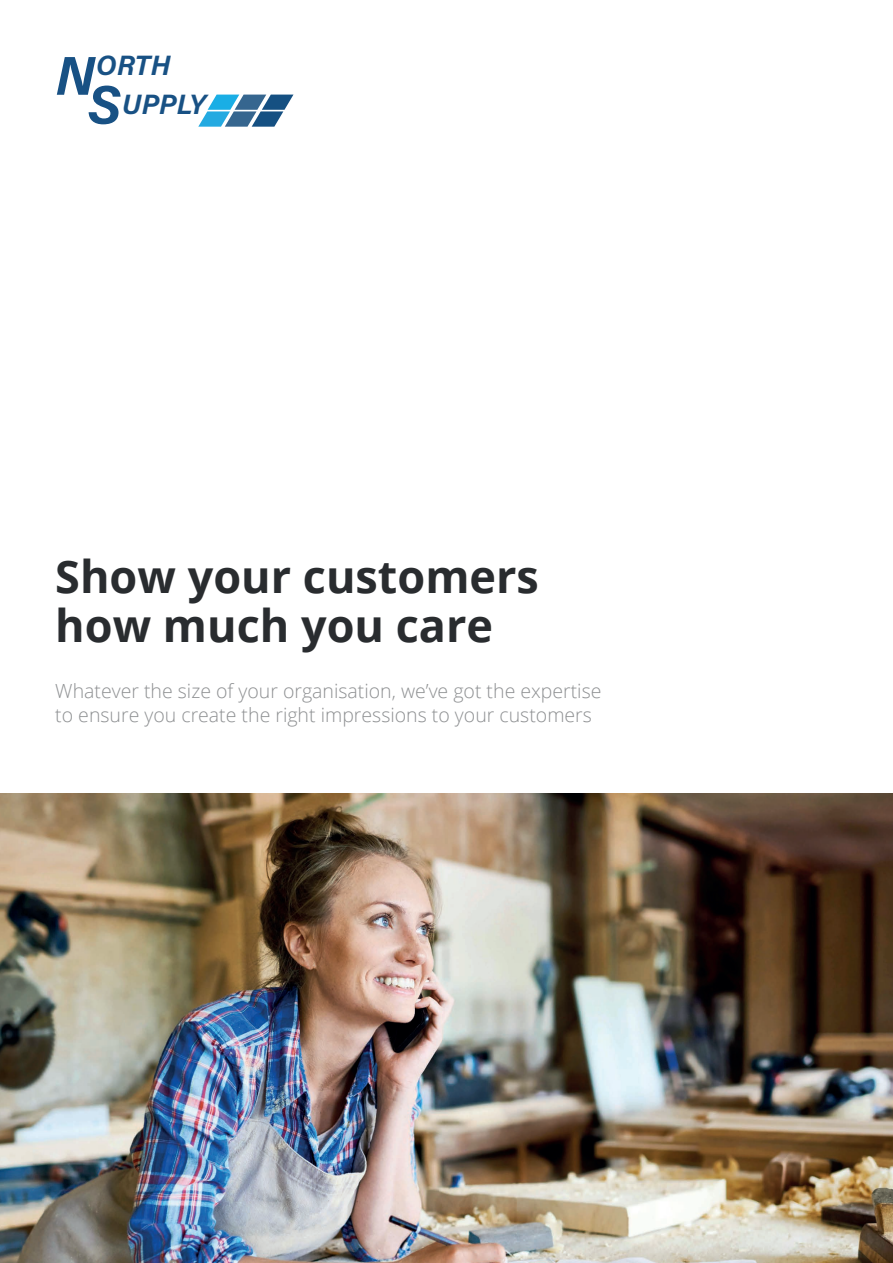
<style>
.page{position:relative;width:893px;height:1263px;background:#fff}
.page>*{position:absolute;margin:0;border:0;box-sizing:border-box;transform-origin:0 0}
.t1{font:700 45px/49.5px "Open Sans";color:#292c2f}
.t2{font:italic 700 28.05px/39.2px "Acumin Pro";letter-spacing:-.01em;color:#185184}
.t3{font:300 19.5px/24px "Open Sans";color:#8e9092}
.s1{font-size:54.75px}
</style>
<div class="page">
<img style="left:0;top:794px;width:893px;height:469px">
<svg style="left:198px;top:95px;width:95px;height:32px"></svg>
<h2 class="t2" style="left:88px;top:45px;width:120px;text-indent:-32px"><span class="s1">N</span>ORTH<br><span class="s1">S</span>UPPLY</h2>
<h1 class="t1" style="left:55px;top:550px;width:485px">Show your customers how much you care</h1>
<p class="t3" style="left:55px;top:678px;width:548px">Whatever the size of your organisation, we’ve got the expertise to ensure you create the right impressions to your customers</p>
</div>
